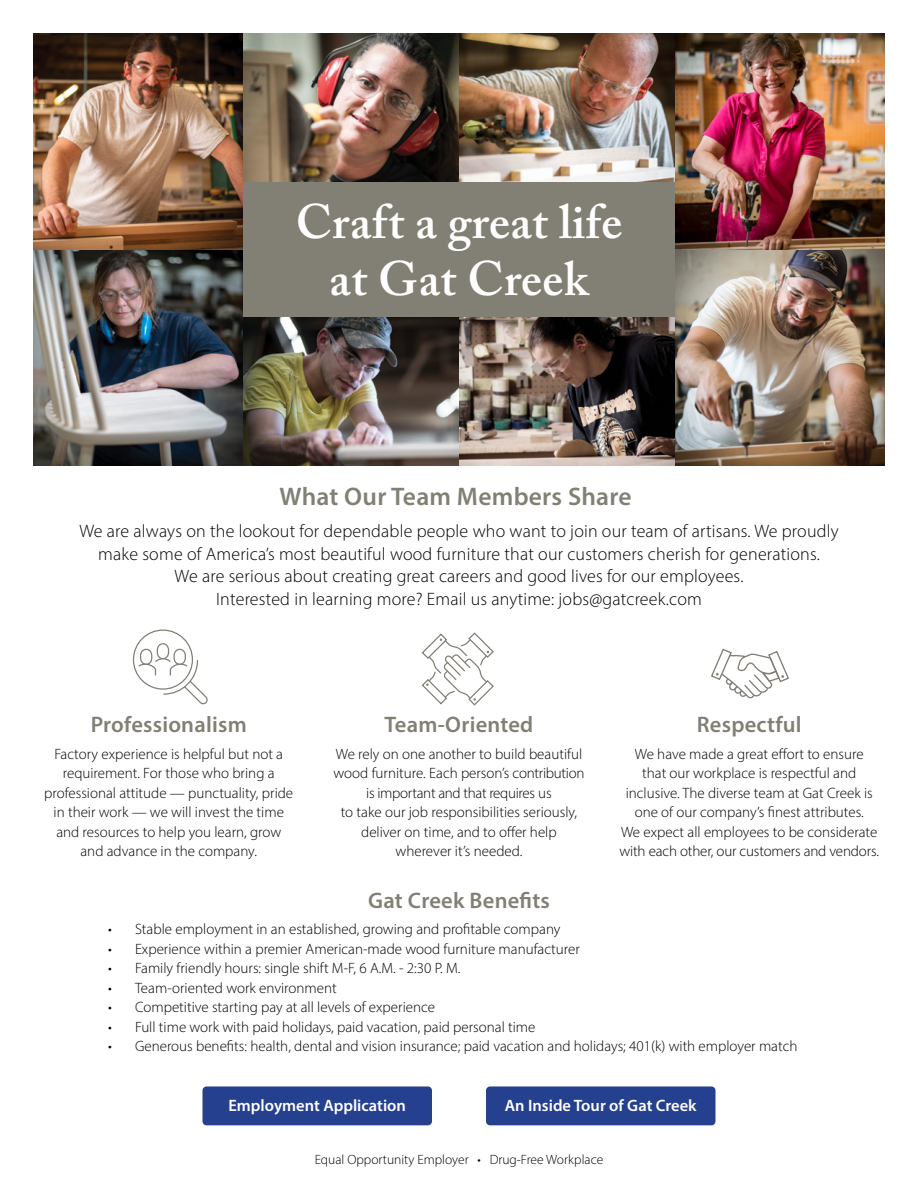
<style>
.page{position:relative;width:918px;height:1188px;background:#fff}
.page>*{position:absolute;margin:0;border:0;box-sizing:border-box;transform-origin:0 0}
.t1{font:600 48px/57.6px "Adobe Caslon Pro";letter-spacing:.01em;color:#fff;text-align:center}
.t2{font:600 25.5px "Myriad Pro";letter-spacing:.01em;color:#828074}
.t3{font:600 22.5px "Myriad Pro";letter-spacing:.01em;color:#828074}
.t4{font:300 18px/22.5px "Myriad Pro";letter-spacing:.01em;color:#000;text-align:center}
.t5{font:600 16.5px "Myriad Pro";color:#fff}
.t6{font:300 15px/19.5px "Myriad Pro";color:#000;text-align:center}
.t7{font:300 13.5px "Myriad Pro";color:#000}
</style>
<div class="page">
<img style="left:459px;top:34px;width:216px;height:148px">
<img style="left:34px;top:34px;width:209px;height:432px">
<img style="left:675px;top:34px;width:209px;height:432px">
<img style="left:243px;top:34px;width:216px;height:148px">
<img style="left:243px;top:317px;width:432px;height:149px">
<svg style="left:137px;top:643px;width:71px;height:62px"></svg>
<svg style="left:421px;top:632px;width:73px;height:74px"></svg>
<svg style="left:711px;top:648px;width:78px;height:51px"></svg>
<div style="left:243px;top:182px;width:432px;height:135px;background:#828074"></div>
<div style="left:202px;top:1086px;width:230px;height:39px;background:#25408f;border-radius:4px"></div>
<div style="left:486px;top:1086px;width:230px;height:39px;background:#25408f;border-radius:4px"></div>
<h1 class="t1" style="left:296px;top:192px;width:328px">Craft a great life at Gat Creek</h1>
<h2 class="t2" style="left:279px;top:480px;width:354px">What Our Team Members Share</h2>
<p class="t4" style="left:79px;top:520px;width:761px">We are always on the lookout for dependable people who want to join our team of artisans. We proudly make some of America’s most beautiful wood furniture that our customers cherish for generations.<br>We are serious about creating great careers and good lives for our employees.<br>Interested in learning more? Email us anytime: jobs@gatcreek.com</p>
<h3 class="t3" style="left:91px;top:711px;width:158px">Professionalism</h3>
<p class="t6" style="left:44px;top:744px;width:250px">Factory experience is helpful but not a requirement. For those who bring a professional attitude — punctuality, pride in their work — we will invest the time and resources to help you learn, grow and advance in the company.</p>
<h3 class="t3" style="left:385px;top:711px;width:150px">Team-Oriented</h3>
<p class="t6" style="left:334px;top:744px;width:252px">We rely on one another to build beautiful wood furniture. Each person’s contribution is important and that requires us<br>to take our job responsibilities seriously, deliver on time, and to offer help wherever it’s needed.</p>
<h3 class="t3" style="left:697px;top:711px;width:106px">Respectful</h3>
<p class="t6" style="left:620px;top:744px;width:261px">We have made a great effort to ensure<br>that our workplace is respectful and inclusive. The diverse team at Gat Creek is one of our company’s finest attributes.<br>We expect all employees to be considerate with each other, our customers and vendors.</p>
<h3 class="t3" style="left:368px;top:886px;width:183px">Gat Creek Benefits</h3>
<p class="t6" style="left:108px;top:919px;width:454px">• Stable employment in an established, growing and profitable company</p>
<p class="t6" style="left:108px;top:939px;width:473px">• Experience within a premier American-made wood furniture manufacturer</p>
<p class="t6" style="left:108px;top:958px;width:354px">• Family friendly hours: single shift M-F, 6 A.M. - 2:30 P. M.</p>
<p class="t6" style="left:108px;top:978px;width:230px">• Team-oriented work environment</p>
<p class="t6" style="left:108px;top:997px;width:329px">• Competitive starting pay at all levels of experience</p>
<p class="t6" style="left:108px;top:1017px;width:429px">• Full time work with paid holidays, paid vacation, paid personal time</p>
<p class="t6" style="left:108px;top:1036px;width:691px">• Generous benefits: health, dental and vision insurance; paid vacation and holidays; 401(k) with employer match</p>
<p class="t5" style="left:228px;top:1095px;width:179px">Employment Application</p>
<p class="t5" style="left:505px;top:1095px;width:193px">An Inside Tour of Gat Creek</p>
<p class="t7" style="left:315px;top:1152px;width:290px">Equal Opportunity Employer • Drug-Free Workplace</p>
</div>
